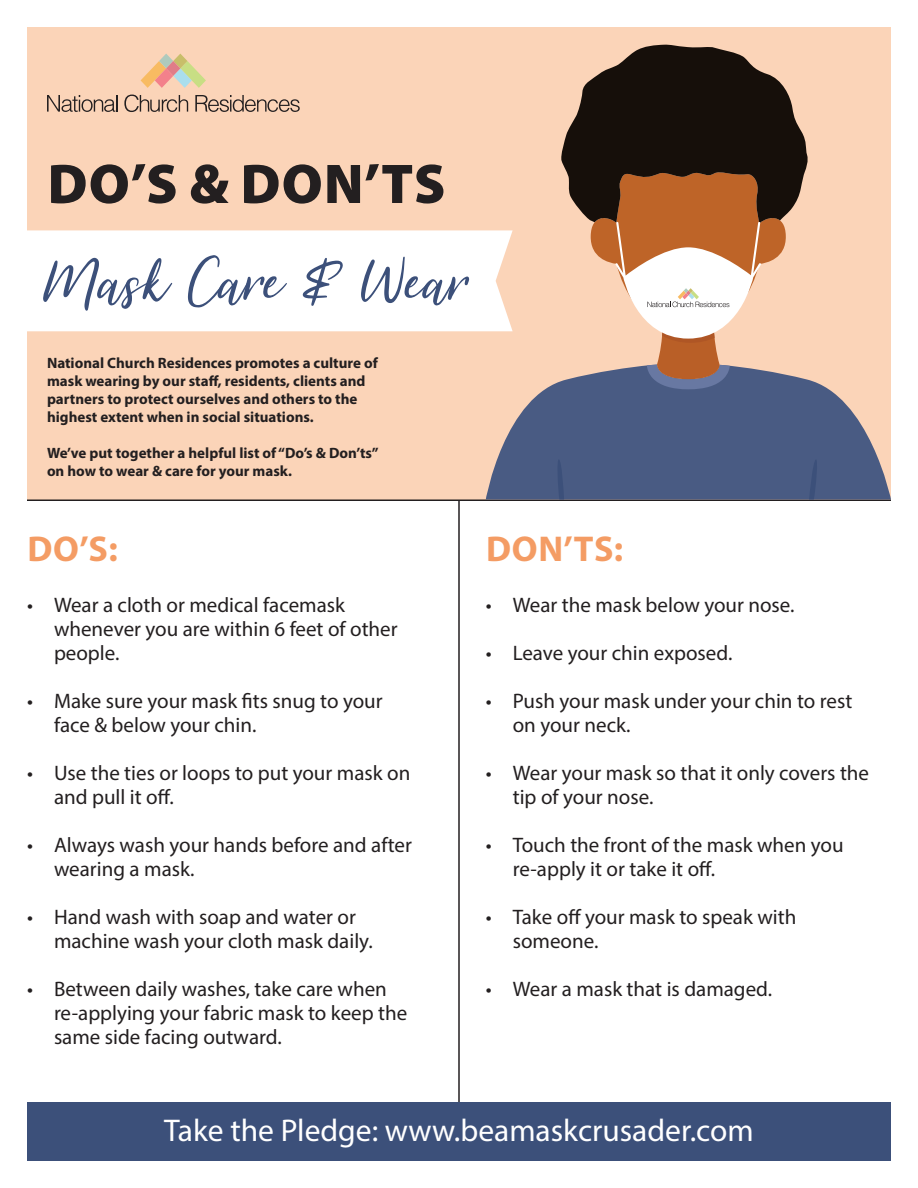
<style>
.page{position:relative;width:918px;height:1188px;background:#fff}
.page>*{position:absolute;margin:0;border:0;box-sizing:border-box;transform-origin:0 0}
.t1{font:76.35px "Summer Festival";color:#3c507a}
.t2{font:900 56.4px "Myriad Pro";letter-spacing:.02em;color:#231f20}
.t3{font:700 36px "Myriad Pro";letter-spacing:.02em;color:#f49c64}
.t4{font:31.5px "Myriad Pro";color:#fff}
.t5{font:21px/24px "Myriad Pro";color:#231f20}
.t6{font:700 15px/18px "Myriad Pro";color:#231f20}
</style>
<div class="page">
<div style="left:27px;top:27px;width:864px;height:474px;background:#fbd4b8"></div>
<div style="left:27px;top:230px;width:486px;height:101px;background:#fff"></div>
<hr style="left:27px;top:500px;width:864px;height:1px;background:#231f20">
<hr style="left:458px;top:501px;width:2px;height:660px;background:#231f20">
<svg style="left:47px;top:95px;width:71px;height:17px"></svg>
<svg style="left:124px;top:95px;width:64px;height:17px"></svg>
<svg style="left:195px;top:95px;width:105px;height:17px"></svg>
<svg style="left:141px;top:54px;width:65px;height:34px"></svg>
<svg style="left:486px;top:374px;width:405px;height:126px;background:#646d8a"></svg>
<svg style="left:809px;top:458px;width:10px;height:42px"></svg>
<svg style="left:556px;top:457px;width:8px;height:43px"></svg>
<svg style="left:561px;top:44px;width:247px;height:176px;fill:#160f0a"></svg>
<svg style="left:590px;top:170px;width:196px;height:219px"></svg>
<div style="left:27px;top:1103px;width:864px;height:58px;background:#3c507a"></div>
<p class="t2" style="left:48px;top:152px;width:399px">DO’S &amp; DON’TS</p>
<p class="t1" style="left:47px;top:241px;width:426px">Mask Care &amp; Wear</p>
<p class="t6" style="left:47px;top:353px;width:332px">National Church Residences promotes a culture of mask wearing by our staff, residents, clients and partners to protect ourselves and others to the highest extent when in social situations.</p>
<p class="t6" style="left:47px;top:443px;width:333px">We’ve put together a helpful list of “Do’s &amp; Don’ts”</p>
<p class="t6" style="left:47px;top:461px;width:247px">on how to wear &amp; care for your mask.</p>
<p class="t3" style="left:27px;top:525px;width:92px">DO’S:</p>
<p class="t5" style="left:54px;top:592px;width:345px;text-indent:-27px">• Wear a cloth or medical facemask whenever you are within 6 feet of other people.</p>
<p class="t5" style="left:54px;top:688px;width:330px;text-indent:-27px">• Make sure your mask fits snug to your face &amp; below your chin.</p>
<p class="t5" style="left:54px;top:760px;width:358px;text-indent:-27px">• Use the ties or loops to put your mask on and pull it off.</p>
<p class="t5" style="left:54px;top:832px;width:359px;text-indent:-27px">• Always wash your hands before and after wearing a mask.</p>
<p class="t5" style="left:54px;top:904px;width:320px;text-indent:-27px">• Hand wash with soap and water or machine wash your cloth mask daily.</p>
<p class="t5" style="left:54px;top:976px;width:355px;text-indent:-27px">• Between daily washes, take care when re-applying your fabric mask to keep the same side facing outward.</p>
<p class="t3" style="left:486px;top:525px;width:139px">DON’TS:</p>
<p class="t5" style="left:486px;top:592px;width:310px">• Wear the mask below your nose.</p>
<p class="t5" style="left:486px;top:640px;width:248px">• Leave your chin exposed.</p>
<p class="t5" style="left:513px;top:688px;width:341px;text-indent:-27px">• Push your mask under your chin to rest on your neck.</p>
<p class="t5" style="left:513px;top:760px;width:358px;text-indent:-27px">• Wear your mask so that it only covers the tip of your nose.</p>
<p class="t5" style="left:513px;top:832px;width:332px;text-indent:-27px">• Touch the front of the mask when you re-apply it or take it off.</p>
<p class="t5" style="left:513px;top:904px;width:285px;text-indent:-27px">• Take off your mask to speak with someone.</p>
<p class="t5" style="left:486px;top:976px;width:288px">• Wear a mask that is damaged.</p>
<p class="t4" style="left:164px;top:1111px;width:591px">Take the Pledge: www.beamaskcrusader.com</p>
</div>
